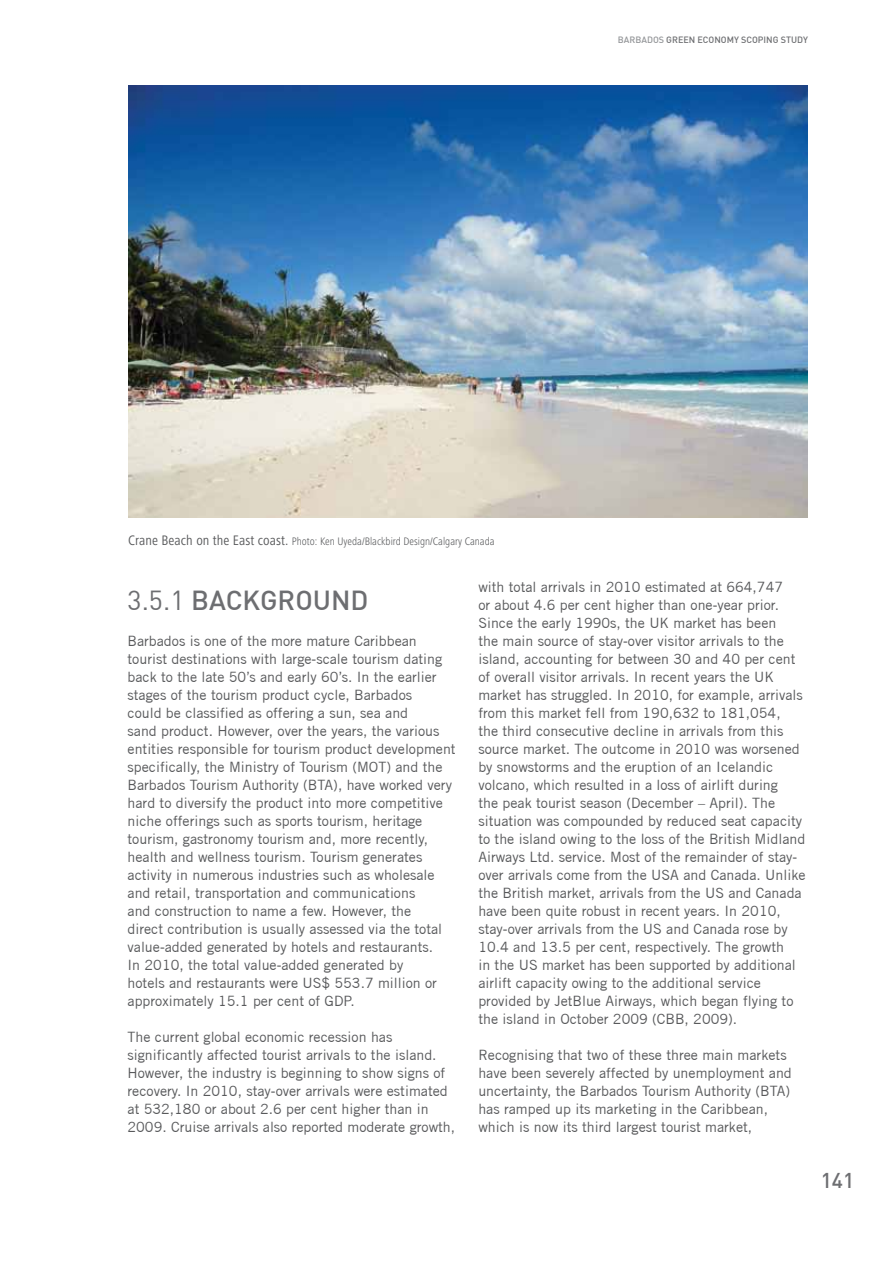
<style>
.page{position:relative;width:893px;height:1263px;background:#fff}
.page>*{position:absolute;margin:0;border:0;box-sizing:border-box;transform-origin:0 0}
.t1{font:27px "DIN";color:#6d6e71}
.t2{font:500 27px "DIN";color:#6d6e71}
.t3{font:500 21px "DIN";color:#6d6e71}
.t4{font:14.25px/18px "Trade Gothic";color:#58595b}
.t5{font:300 condensed 11.25px "Frutiger Next LT";color:#58595b}
.t6{font:500 9px "DIN";color:#6d6e71}
.t7{font:500 9px "DIN";color:#939598}
.s1{color:#6d6e71}
.s2{font-weight:400;font-size:14.25px}
.s3{font-weight:500}
</style>
<div class="page">
<img style="left:128px;top:85px;width:679px;height:433px">
<p class="t7" style="left:618px;top:34px;width:61px">BARBADOS <span class="s1">GREEN</span></p>
<p class="t6" style="left:697px;top:34px;width:19px">ECONOMY</p>
<p class="t6" style="left:741px;top:34px;width:46px">SCOPING STU</p>
<p class="t6" style="left:797px;top:34px;width:12px">DY</p>
<p class="t5" style="left:128px;top:535px;width:368px"><span class="s2">Crane Beach on the East coast.</span> Photo: Ken Uyeda/Blackbird Design/Calgary Canada</p>
<h1 class="t1" style="left:128px;top:584px;width:116px">3.5.1 <span class="s3">BACKG</span></h1>
<h1 class="t2" style="left:278px;top:583px;width:88px">ROUND</h1>
<p class="t4" style="left:128px;top:632px;width:330px">Barbados is one of the more mature Caribbean tourist destinations with large-scale tourism dating back to the late 50’s and early 60’s. In the earlier stages of the tourism product cycle, Barbados<br>could be classified as offering a sun, sea and<br>sand product. However, over the years, the various entities responsible for tourism product development specifically, the Ministry of Tourism (MOT) and the Barbados Tourism Authority (BTA), have worked very hard to diversify the product into more competitive niche offerings such as sports tourism, heritage tourism, gastronomy tourism and, more recently, health and wellness tourism. Tourism generates activity in numerous industries such as wholesale and retail, transportation and communications<br>and construction to name a few. However, the<br>direct contribution is usually assessed via the total value-added generated by hotels and restaurants.<br>In 2010, the total value-added generated by<br>hotels and restaurants were US$ 553.7 million or approximately 15.1 per cent of GDP.</p>
<p class="t4" style="left:128px;top:1028px;width:329px">The current global economic recession has significantly affected tourist arrivals to the island.<br>However, the industry is beginning to show signs of recovery. In 2010, stay-over arrivals were estimated at 532,180 or about 2.6 per cent higher than in 2009. Cruise arrivals also reported moderate growth,</p>
<p class="t4" style="left:478px;top:578px;width:329px">with total arrivals in 2010 estimated at 664,747<br>or about 4.6 per cent higher than one-year prior.<br>Since the early 1990s, the UK market has been<br>the main source of stay-over visitor arrivals to the island, accounting for between 30 and 40 per cent of overall visitor arrivals. In recent years the UK market has struggled. In 2010, for example, arrivals from this market fell from 190,632 to 181,054,<br>the third consecutive decline in arrivals from this source market. The outcome in 2010 was worsened by snowstorms and the eruption of an Icelandic volcano, which resulted in a loss of airlift during<br>the peak tourist season (December – April). The situation was compounded by reduced seat capacity to the island owing to the loss of the British Midland Airways Ltd. service. Most of the remainder of stay&shy;over arrivals come from the USA and Canada. Unlike the British market, arrivals from the US and Canada have been quite robust in recent years. In 2010, stay-over arrivals from the US and Canada rose by 10.4 and 13.5 per cent, respectively. The growth<br>in the US market has been supported by additional airlift capacity owing to the additional service provided by JetBlue Airways, which began flying to the island in October 2009 (CBB, 2009).</p>
<p class="t4" style="left:478px;top:1046px;width:315px">Recognising that two of these three main markets have been severely affected by unemployment and uncertainty, the Barbados Tourism Authority (BTA) has ramped up its marketing in the Caribbean, which is now its third largest tourist market,</p>
<h2 class="t3" style="left:821px;top:1167px;width:35px">141</h2>
</div>
